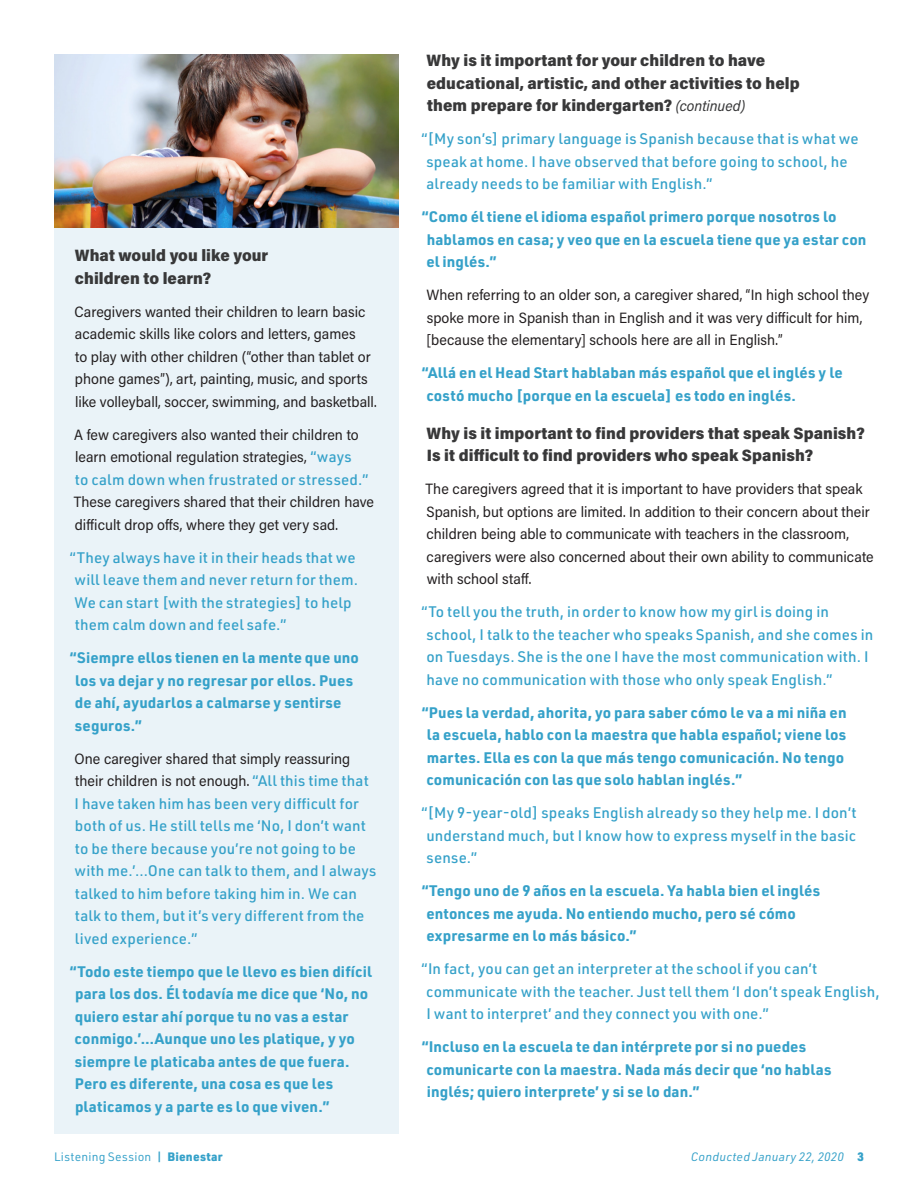
<style>
.page{position:relative;width:918px;height:1188px;background:#fff}
.page>*{position:absolute;margin:0;border:0;box-sizing:border-box;transform-origin:0 0}
.question{font:900 16.5px/22.5px "Acumin Pro Semi Cond";letter-spacing:.005em;color:#383839}
.quote_a{font:500 15px/22.5px "URWDIN";letter-spacing:.01em;color:#35a1c9}
.quote_e{font:700 15px/22.5px "URWDIN";letter-spacing:.01em;color:#35a1c9}
.copy{font:15px/22.5px "Acumin Pro Semi Cond";color:#231f20}
.quote_a-2{font:15px/22.5px "Acumin Pro Semi Cond";color:#231f20}
.t1{font:12px "URWDIN";letter-spacing:.02em;color:#35a1c9}
.t2{font:italic 12px "URWDIN";letter-spacing:.02em;color:#35a1c9}
.s1{font-family:"URWDIN";font-weight:500;color:#35a1c9}
.s2{font-family:"Acumin Pro Semi Cond";font-weight:400;color:#231f20}
.s3{font-weight:400;font-style:italic;font-size:15px}
.s4{font-weight:600}
.s5{font-weight:900}
.s6{font-weight:900;font-style:normal}
</style>
<div class="page">
<img style="left:54px;top:54px;width:345px;height:175px">
<div style="left:54px;top:229px;width:345px;height:905px;background:#eaf3f8"></div>
<p class="question" style="left:75px;top:244px;width:195px">What would you like your children to learn?</p>
<p class="copy" style="left:75px;top:300px;width:304px">Caregivers wanted their children to learn basic academic skills like colors and letters, games<br>to play with other children (“other than tablet or phone games”), art, painting, music, and sports like volleyball, soccer, swimming, and basketball.</p>
<p class="quote_a-2" style="left:74px;top:423px;width:302px">A few caregivers also wanted their children to learn emotional regulation strategies, <span class="s1">“ways<br>to calm down when frustrated or stressed.” </span>These caregivers shared that their children have difficult drop offs, where they get very sad.</p>
<p class="quote_a" style="left:74px;top:546px;width:285px;text-indent:-5px">“They always have it in their heads that we will leave them and never return for them.<br>We can start [with the strategies] to help them calm down and feel safe.”</p>
<p class="quote_e" style="left:75px;top:646px;width:286px;text-indent:-5px">“Siempre ellos tienen en la mente que uno los va dejar y no regresar por ellos. Pues de ahí, ayudarlos a calmarse y sentirse seguros.”</p>
<p class="quote_a" style="left:75px;top:747px;width:303px"><span class="s2">One caregiver shared that simply reassuring their children is not enough.</span> “All this time that<br>I have taken him has been very difficult for both of us. He still tells me ‘No, I don’t want to be there because you’re not going to be with me.’…One can talk to them, and I always talked to him before taking him in. We can talk to them, but it’s very different from the lived experience.”</p>
<p class="quote_e" style="left:75px;top:960px;width:299px;text-indent:-5px">“Todo este tiempo que le llevo es bien difícil para los dos. Él todavía me dice que ‘No, no quiero estar ahí porque tu no vas a estar conmigo.’…Aunque uno les platique, y yo siempre le platicaba antes de que fuera.<br>Pero es diferente, una cosa es que les platicamos y a parte es lo que viven.”</p>
<p class="question" style="left:427px;top:48px;width:375px">Why is it important for your children to have educational, artistic, and other activities to help them prepare for kindergarten? <span class="s3">(continued)</span></p>
<p class="quote_a" style="left:427px;top:127px;width:434px;text-indent:-5px">“[My son’s] primary language is Spanish because that is what we speak at home. I have observed that before going to school, he already needs to be familiar with English.”</p>
<p class="quote_e" style="left:426px;top:205px;width:442px;text-indent:-5px">“Como él tiene el idioma español primero porque nosotros lo hablamos en casa; y veo que en la escuela tiene que ya estar con el inglés.”</p>
<p class="copy" style="left:426px;top:283px;width:444px">When referring to an older son, a caregiver shared, “In high school they spoke more in Spanish than in English and it was very difficult for him, [because the elementary] schools here are all in English.”</p>
<p class="quote_e" style="left:426px;top:361px;width:418px;text-indent:-5px">“Allá en el Head Start hablaban más español que el inglés y le costó mucho [porque en la escuela] es todo en inglés.</p>
<p class="question" style="left:427px;top:421px;width:440px">Why is it important to find providers that speak Spanish?<br>Is it difficult to find providers who speak Spanish?</p>
<p class="copy" style="left:426px;top:477px;width:450px">The caregivers agreed that it is important to have providers that speak Spanish, but options are limited. In addition to their concern about their children being able to communicate with teachers in the classroom, caregivers were also concerned about their own ability to communicate with school staff.</p>
<p class="quote_a" style="left:426px;top:600px;width:448px;text-indent:-5px">“To tell you the truth, in order to know how my girl is doing in school, I talk to the teacher who speaks Spanish, and she comes in on Tuesdays. She is the one I have the most communication with. I have no communication with those who only speak English.”</p>
<p class="quote_e" style="left:426px;top:701px;width:422px;text-indent:-5px">“Pues la verdad, ahorita, yo para saber cómo le va a mi niña en la escuela, hablo con la maestra que habla español; viene los martes. Ella es con la que más tengo comunicación. No tengo comunicación con las que solo hablan inglés.”</p>
<p class="quote_a" style="left:426px;top:801px;width:432px;text-align:justify;text-indent:-5px">“[My 9-year-old] speaks English already so they help me. I don’t understand much, but I know how to express myself in the basic sense.”</p>
<p class="quote_e" style="left:426px;top:879px;width:395px;text-indent:-5px">“Tengo uno de 9 años en la escuela. Ya habla bien el inglés entonces me ayuda. No entiendo mucho, pero sé cómo expresarme en lo más básico.”</p>
<p class="quote_a" style="left:426px;top:957px;width:455px;text-indent:-5px">“In fact, you can get an interpreter at the school if you can’t communicate with the teacher. Just tell them ‘I don’t speak English,<br>I want to interpret’ and they connect you with one.”</p>
<p class="quote_e" style="left:426px;top:1035px;width:407px;text-indent:-5px">“Incluso en la escuela te dan intérprete por si no puedes comunicarte con la maestra. Nada más decir que ‘no hablas inglés; quiero interprete’ y si se lo dan.”</p>
<p class="t1" style="left:54px;top:1149px;width:170px">Listening Session <span class="s4">|</span> <span class="s5">Bienestar</span></p>
<p class="t2" style="left:691px;top:1149px;width:175px">Conducted January 22, 2020 <span class="s6">3</span></p>
</div>
